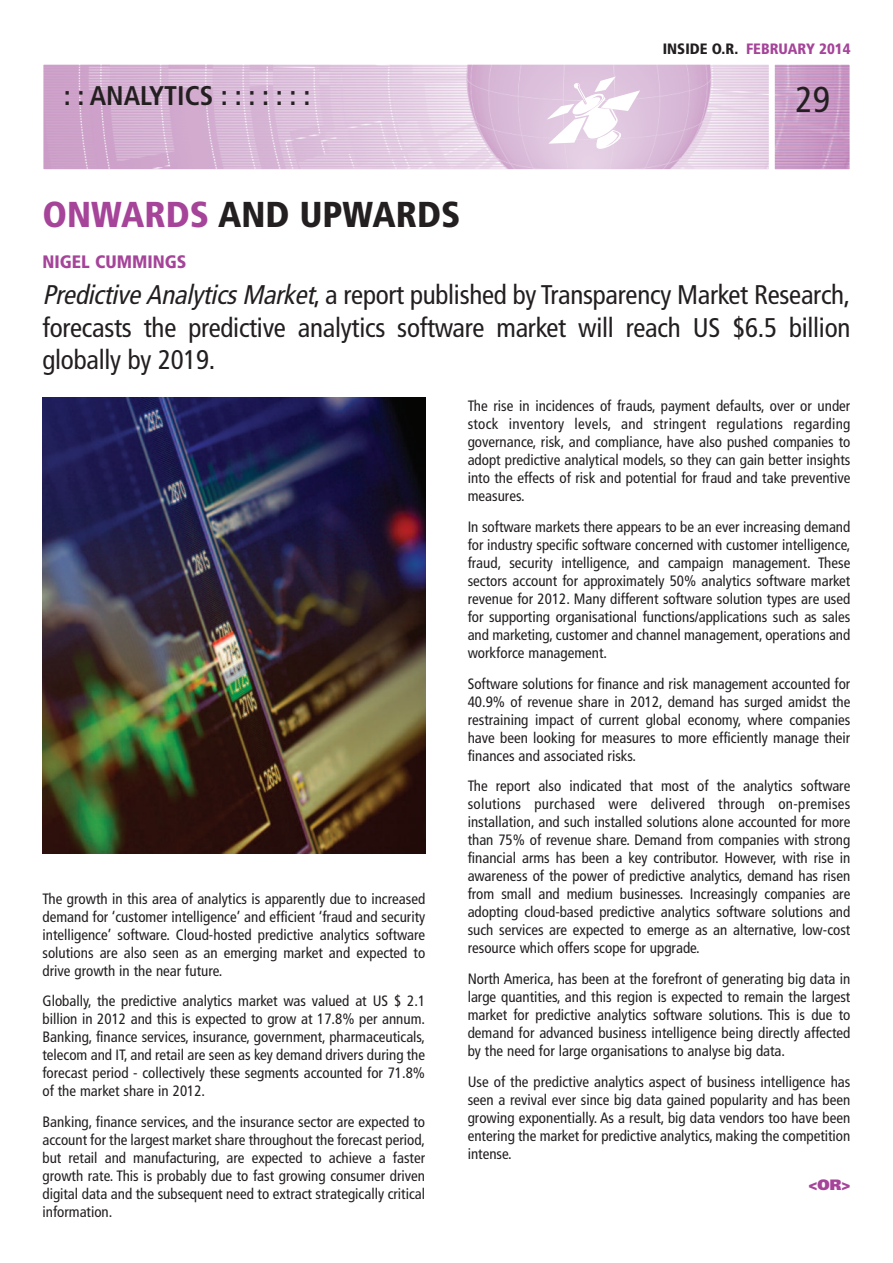
<style>
.page{position:relative;width:893px;height:1263px;background:#fff}
.page>*{position:absolute;margin:0;border:0;box-sizing:border-box;transform-origin:0 0}
.t1{font:900 condensed 36px "Frutiger";color:#231f20}
.t2{font:condensed 36px "Frutiger";color:#231f20}
.t3{font:condensed 27px/32.4px "Frutiger";letter-spacing:-.01em;color:#231f20;text-align:justify}
.t4{font:700 condensed 27px "Frutiger";color:#231f20}
.t5{font:900 condensed 18px "Frutiger";color:#a54499}
.t6{font:condensed 15px/18px "Frutiger";color:#231f20;text-align:justify}
.t7{font:900 condensed 15px "Frutiger";color:#a54499}
.t8{font:900 15px "Frutiger";color:#a54499}
.s1{color:#231f20}
.s2{color:#a54499}
.s3{font-style:italic}
</style>
<div class="page">
<img style="left:776px;top:66px;width:72px;height:102px">
<div style="left:774px;top:64px;width:76px;height:106px;border:1px solid #fff"></div>
<img style="left:45px;top:66px;width:723px;height:102px">
<div style="left:43px;top:64px;width:727px;height:106px;border:1px solid #fff"></div>
<svg style="left:547px;top:77px;width:93px;height:72px"></svg>
<img style="left:43px;top:398px;width:382px;height:455px">
<p class="t7" style="left:663px;top:43px;width:189px"><span class="s1">INSIDE O.R.</span> FEBRUARY 2014</p>
<h2 class="t4" style="left:64px;top:85px;width:248px">::ANALYTICS:::::::</h2>
<h1 class="t2" style="left:795px;top:85px;width:36px">29</h1>
<h1 class="t1" style="left:43px;top:200px;width:420px"><span class="s2">ONWARDS</span> AND UPWARDS</h1>
<p class="t5" style="left:43px;top:254px;width:145px">NIGEL CUMMINGS</p>
<h2 class="t3" style="left:43px;top:281px;width:809px"><span class="s3">PredictiveAnalyticsMarket</span>, a report published by Transparency Market Research, forecasts the predictive analytics software market will reach US $6.5 billion globally by 2019.</h2>
<p class="t6" style="left:43px;top:890px;width:384px">The growth in this area of analytics is apparently due to increased demand for ‘customer intelligence’ and efficient ‘fraud and security intelligence’ software. Cloud-hosted predictive analytics software solutions are also seen as an emerging market and expected to drive growth in the near future.</p>
<p class="t6" style="left:42px;top:993px;width:384px">Globally, the predictive analytics market was valued at US $ 2.1 billion in 2012 and this is expected to grow at 17.8% per annum.<br>Banking, finance services, insurance, government, pharmaceuticals, telecom and IT, and retail are seen as key demand drivers during the forecast period - collectively these segments accounted for 71.8% of the market share in 2012.</p>
<p class="t6" style="left:42px;top:1114px;width:384px">Banking, finance services, and the insurance sector are expected to account for the largest market share throughout the forecast period, but retail and manufacturing, are expected to achieve a faster growth rate. This is probably due to fast growing consumer driven digital data and the subsequent need to extract strategically critical information.</p>
<p class="t6" style="left:468px;top:398px;width:384px">The rise in incidences of frauds, payment defaults, over or under stock inventory levels, and stringent regulations regarding governance, risk, and compliance, have also pushed companies to adopt predictive analytical models, so they can gain better insights into the effects of risk and potential for fraud and take preventive measures.</p>
<p class="t6" style="left:468px;top:519px;width:384px">In software markets there appears to be an ever increasing demand for industry specific software concerned with customer intelligence, fraud, security intelligence, and campaign management. These sectors account for approximately 50% analytics software market revenue for 2012. Many different software solution types are used for supporting organisational functions/applications such as sales and marketing, customer and channel management, operations and workforce management.</p>
<p class="t6" style="left:468px;top:675px;width:384px">Software solutions for finance and risk management accounted for 40.9% of revenue share in 2012, demand has surged amidst the restraining impact of current global economy, where companies have been looking for measures to more efficiently manage their finances and associated risks.</p>
<p class="t6" style="left:468px;top:778px;width:384px">The report also indicated that most of the analytics software solutions purchased were delivered through on-premises installation, and such installed solutions alone accounted for more than 75% of revenue share. Demand from companies with strong financial arms has been a key contributor. However, with rise in awareness of the power of predictive analytics, demand has risen from small and medium businesses. Increasingly companies are adopting cloud-based predictive analytics software solutions and such services are expected to emerge as an alternative, low-cost resource which offers scope for upgrade.</p>
<p class="t6" style="left:468px;top:971px;width:384px">North America, has been at the forefront of generating big data in large quantities, and this region is expected to remain the largest market for predictive analytics software solutions. This is due to demand for advanced business intelligence being directly affected by the need for large organisations to analyse big data.</p>
<p class="t6" style="left:468px;top:1074px;width:384px">Use of the predictive analytics aspect of business intelligence has seen a revival ever since big data gained popularity and has been growing exponentially. As a result, big data vendors too have been entering the market for predictive analytics, making the competition intense.</p>
<p class="t8" style="left:808px;top:1178px;width:43px">&lt;OR&gt;</p>
</div>
